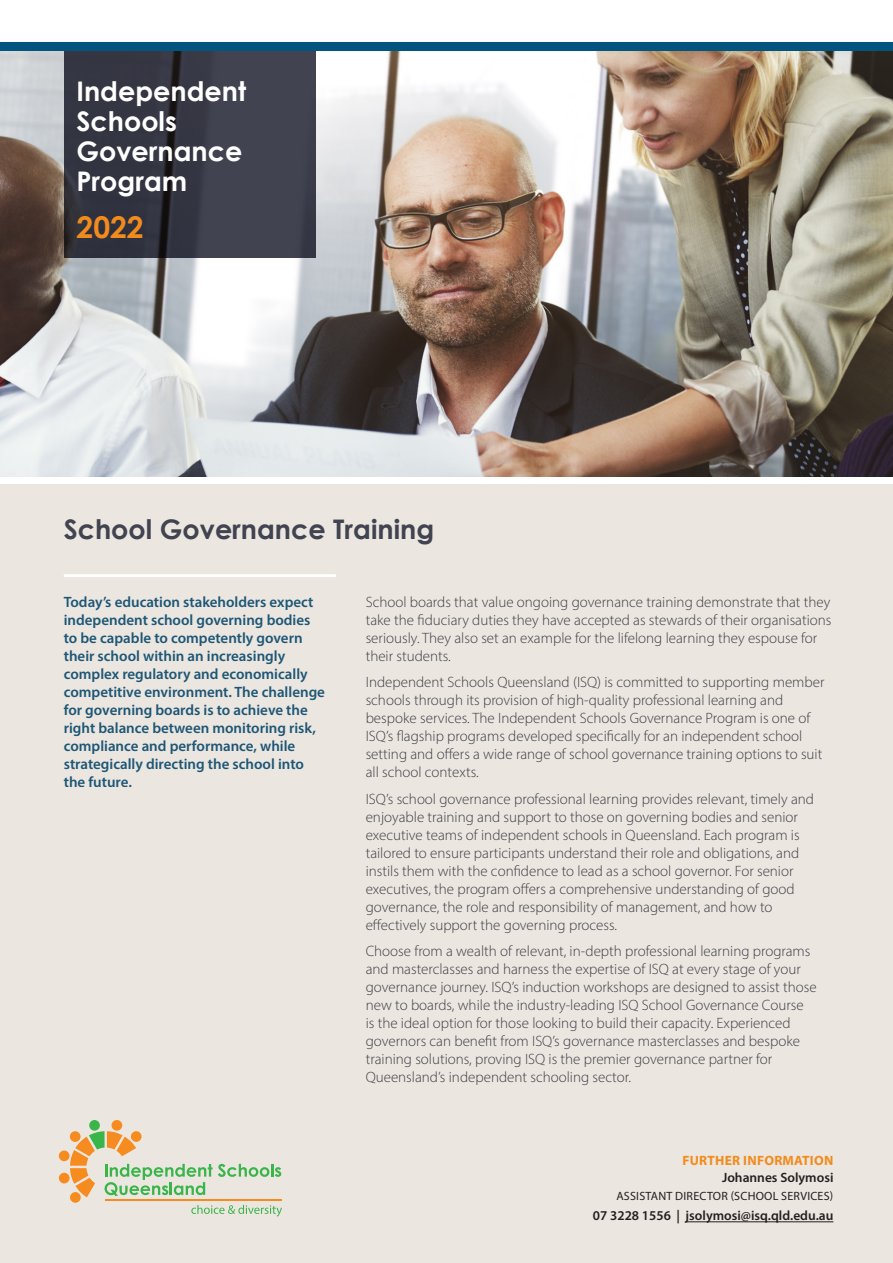
<style>
.page{position:relative;width:893px;height:1263px;background:#fff}
.page>*{position:absolute;margin:0;border:0;box-sizing:border-box;transform-origin:0 0}
.t1{font:700 30px "Century Gothic";color:#f28b1d}
.t2{font:700 27px/30px "Century Gothic";color:#fff}
.t3{font:700 27px "Century Gothic";color:#424351}
.t4{font:300 15px/18px "Myriad Pro";color:#424351}
.t5{font:600 15px/18px "Myriad Pro";color:#206088}
.FI_name{font:600 13.5px "Myriad Pro";color:#231f20}
.FI_heading{font:700 13.5px "Myriad Pro";letter-spacing:.02em;color:#f28b1d}
.FI_title{font:12px "Myriad Pro";letter-spacing:.02em;color:#231f20}
</style>
<div class="page">
<div style="left:0;top:485px;width:893px;height:778px;background:#ebe6df"></div>
<img style="left:0;top:51px;width:893px;height:425px">
<hr style="left:64px;top:574px;width:272px;height:3px;background:#fff">
<div style="left:0;top:43px;width:893px;height:8px;background:#01557f"></div>
<svg style="left:64px;top:51px;width:252px;height:206px;background:#383945"></svg>
<svg style="left:191px;top:1205px;width:91px;height:11px"></svg>
<hr style="left:105px;top:1199px;width:176px;height:2px;background:#f68c1f">
<div style="left:89px;top:1120px;width:11px;height:11px;background:#3ab54a;border-radius:50%"></div>
<div style="left:59px;top:1150px;width:11px;height:11px;background:#f68c1f;border-radius:50%"></div>
<div style="left:59px;top:1173px;width:11px;height:10px;background:#f68c1f;border-radius:50%"></div>
<div style="left:70px;top:1192px;width:11px;height:11px;background:#f68c1f;border-radius:50%"></div>
<div style="left:112px;top:1120px;width:10px;height:11px;background:#f68c1f;border-radius:50%"></div>
<svg style="left:70px;top:1131px;width:211px;height:66px"></svg>
<hr style="left:686px;top:1221px;width:147px;height:1px;background:#231f20">
<h2 class="t2" style="left:77px;top:75px;width:171px">Independent<br>Schools<br>Governance<br>Program</h2>
<h1 class="t1" style="left:77px;top:204px;width:69px">2022</h1>
<h2 class="t3" style="left:64px;top:509px;width:372px">School Governance Training</h2>
<p class="t5" style="left:64px;top:592px;width:263px">Today’s education stakeholders expect independent school governing bodies to be capable to competently govern their school within an increasingly complex regulatory and economically competitive environment. The challenge for governing boards is to achieve the right balance between monitoring risk, compliance and performance, while strategically directing the school into the future.</p>
<p class="t4" style="left:366px;top:592px;width:467px">School boards that value ongoing governance training demonstrate that they take the fiduciary duties they have accepted as stewards of their organisations seriously. They also set an example for the lifelong learning they espouse for their students.</p>
<p class="t4" style="left:366px;top:673px;width:460px">Independent Schools Queensland (ISQ) is committed to supporting member schools through its provision of high-quality professional learning and bespoke services. The Independent Schools Governance Program is one of ISQ’s flagship programs developed specifically for an independent school setting and offers a wide range of school governance training options to suit all school contexts.</p>
<p class="t4" style="left:366px;top:789px;width:450px">ISQ’s school governance professional learning provides relevant, timely and enjoyable training and support to those on governing bodies and senior executive teams of independent schools in Queensland. Each program is tailored to ensure participants understand their role and obligations, and instils them with the confidence to lead as a school governor. For senior executives, the program offers a comprehensive understanding of good governance, the role and responsibility of management, and how to effectively support the governing process.</p>
<p class="t4" style="left:366px;top:942px;width:452px">Choose from a wealth of relevant, in-depth professional learning programs and masterclasses and harness the expertise of ISQ at every stage of your governance journey. ISQ’s induction workshops are designed to assist those new to boards, while the industry-leading ISQ School Governance Course<br>is the ideal option for those looking to build their capacity. Experienced governors can benefit from ISQ’s governance masterclasses and bespoke training solutions, proving ISQ is the premier governance partner for Queensland’s independent schooling sector.</p>
<p class="FI_heading" style="left:682px;top:1152px;width:152px">FURTHER INFORMATION</p>
<p class="FI_name" style="left:722px;top:1169px;width:113px">Johannes Solymosi</p>
<p class="FI_title" style="left:616px;top:1188px;width:218px">ASSISTANT DIRECTOR (SCHOOL SERVICES)</p>
<p class="FI_name" style="left:593px;top:1207px;width:242px">07 3228 1556 | jsolymosi@isq.qld.edu.au</p>
</div>
